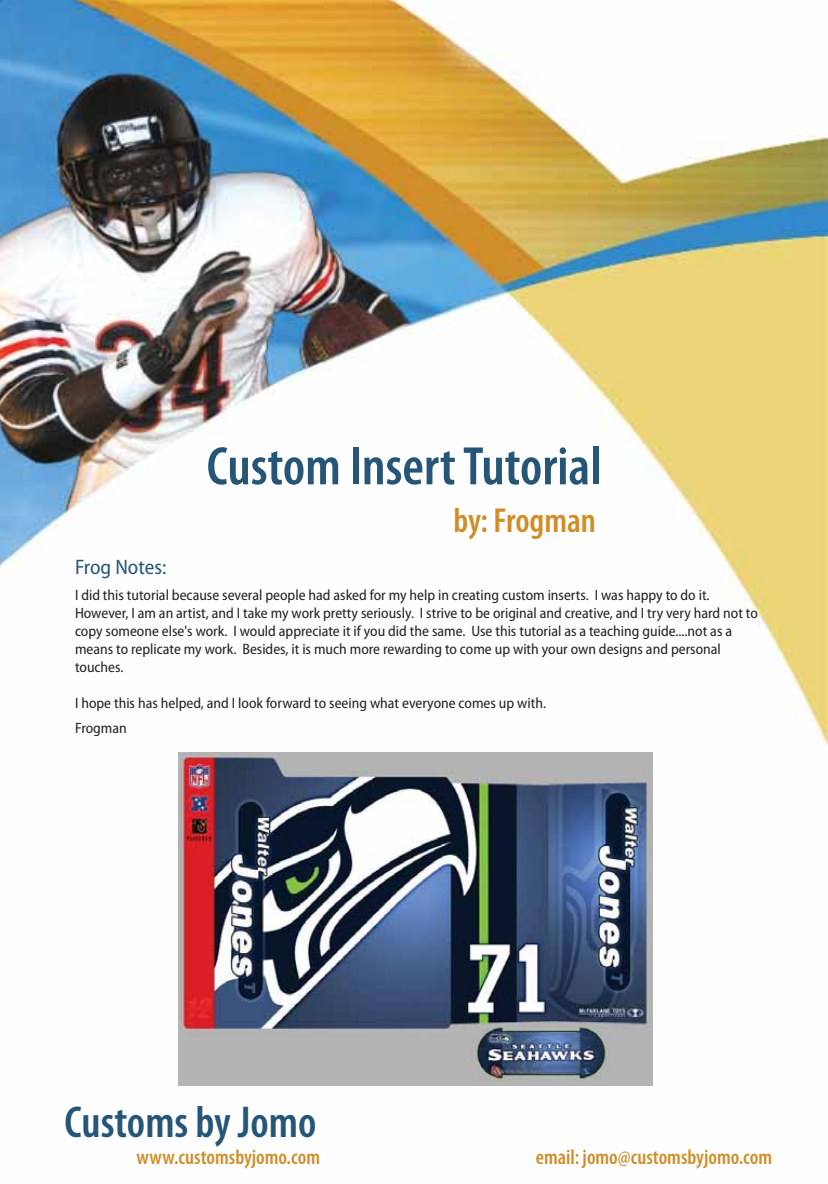
<style>
.page{position:relative;width:828px;height:1184px;background:#fff}
.page>*{position:absolute;margin:0;border:0;box-sizing:border-box;transform-origin:0 0}
.t1{font:600 condensed 54.6px "Myriad Pro";color:#265677}
.t2{font:600 condensed 44.85px "Myriad Pro";color:#265677}
.t3{font:600 condensed 34.8px "Myriad Pro";color:#d08e2b}
.t4{font:600 condensed 21px "Myriad Pro";color:#d08e2b}
.t5{font:semi-condensed 21px "Myriad Pro";color:#265677}
.t6{font:semi-condensed 15px/18px "Myriad Pro";color:#231f20}
</style>
<div class="page">
<img style="left:0;top:0;width:828px;height:1086px">
<img style="left:178px;top:752px;width:474px;height:333px">
<p class="t1" style="left:207px;top:433px;width:396px">Custom Insert Tutorial</p>
<p class="t3" style="left:454px;top:499px;width:144px">by: Frogman</p>
<p class="t5" style="left:75px;top:559px;width:93px">Frog Notes:</p>
<p class="t6" style="left:75px;top:587px;width:684px">I did this tutorial because several people had asked for my help in creating custom inserts. I was happy to do it.<br>However, I am an artist, and I take my work pretty seriously. I strive to be original and creative, and I try very hard not to copy someone else's work. I would appreciate it if you did the same. Use this tutorial as a teaching guide....not as a means to replicate my work. Besides, it is much more rewarding to come up with your own designs and personal touches.</p>
<p class="t6" style="left:75px;top:691px;width:473px;line-height:25.5px">I hope this has helped, and I look forward to seeing what everyone comes up with.<br>Frogman</p>
<p class="t2" style="left:65px;top:1095px;width:253px">Customs by Jomo</p>
<p class="t4" style="left:137px;top:1144px;width:185px">www.customsbyjomo.com</p>
<p class="t4" style="left:536px;top:1144px;width:238px">email: jomo@customsbyjomo.com</p>
</div>
